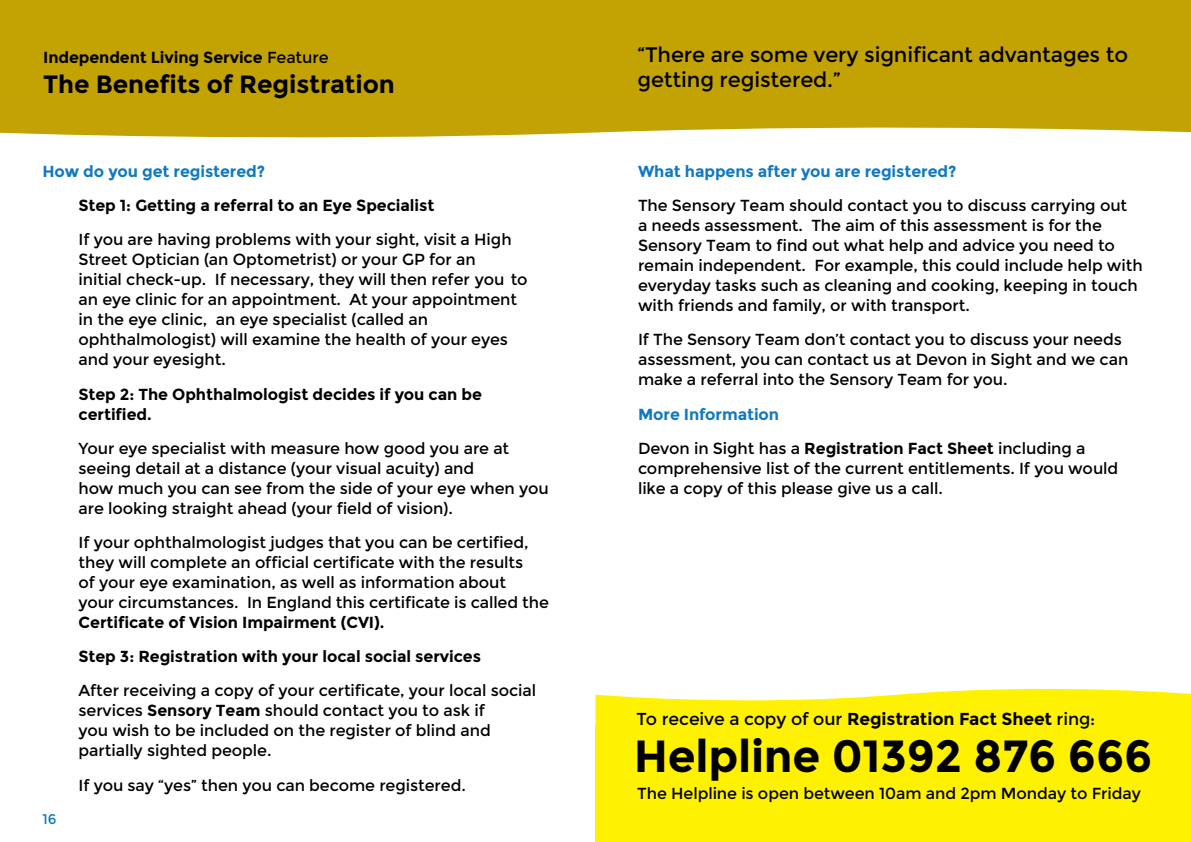
<style>
.page{position:relative;width:1191px;height:842px;background:#fff}
.page>*{position:absolute;margin:0;border:0;box-sizing:border-box;transform-origin:0 0}
.t1{font:700 45px "Montserrat";letter-spacing:-.005em;color:#000}
.t2{font:700 25px "Montserrat";letter-spacing:-.005em;color:#000}
.t3{font:21px/25.2px "Montserrat";letter-spacing:-.005em;color:#000}
.t4{font:17.3px "Montserrat";letter-spacing:-.005em;color:#000}
.t5{font:16px/20px "Montserrat";letter-spacing:-.005em;color:#000}
.t6{font:700 16px/20px "Montserrat";letter-spacing:-.005em;color:#000}
.t7{font:700 16px "Montserrat";letter-spacing:-.005em;color:#1079bf}
.t8{font:14px "Montserrat";color:#1079bf}
.s1{font-weight:400}
.s2{font-weight:700}
.s3{font-weight:700;color:#1079bf}
</style>
<div class="page">
<div style="left:0;top:0;width:1191px;height:109px;background:#c3a204"></div>
<svg style="left:0;top:109px;width:1191px;height:29px;fill:#c2a204"></svg>
<div style="left:595px;top:725px;width:596px;height:117px;background:#fff200"></div>
<svg style="left:595px;top:688px;width:596px;height:37px"></svg>
<p class="t6" style="left:43px;top:48px;width:287px">Independent Living Service <span class="s1">Feature</span></p>
<h2 class="t2" style="left:43px;top:69px;width:353px">The Benefits of Registration</h2>
<p class="t7" style="left:43px;top:162px;width:224px">How do you get registered?</p>
<p class="t6" style="left:79px;top:196px;width:357px">Step 1: Getting a referral to an Eye Specialist</p>
<p class="t5" style="left:79px;top:230px;width:450px">If you are having problems with your sight, visit a High Street Optician (an Optometrist) or your GP for an<br>initial check-up. If necessary, they will then refer you to an eye clinic for an appointment. At your appointment in the eye clinic, an eye specialist (called an ophthalmologist) will examine the health of your eyes and your eyesight.</p>
<p class="t6" style="left:79px;top:384px;width:405px">Step 2: The Ophthalmologist decides if you can be certified.</p>
<p class="t5" style="left:79px;top:438px;width:472px">Your eye specialist with measure how good you are at seeing detail at a distance (your visual acuity) and<br>how much you can see from the side of your eye when you are looking straight ahead (your field of vision).</p>
<p class="t5" style="left:79px;top:532px;width:472px">If your ophthalmologist judges that you can be certified, they will complete an official certificate with the results<br>of your eye examination, as well as information about<br>your circumstances. In England this certificate is called the</p>
<p class="t6" style="left:79px;top:605px;width:404px;line-height:34.2px">Certificate of Vision Impairment (CVI).<br>Step 3: Registration with your local social services</p>
<p class="t5" style="left:79px;top:681px;width:459px">After receiving a copy of your certificate, your local social services <span class="s2">Sensory Team</span> should contact you to ask if<br>you wish to be included on the register of blind and partially sighted people.</p>
<p class="t5" style="left:79px;top:775px;width:389px">If you say “yes” then you can become registered.</p>
<p class="t8" style="left:43px;top:811px;width:15px">16</p>
<h3 class="t3" style="left:637px;top:42px;width:492px">“There are some very significant advantages to getting registered.”</h3>
<p class="t7" style="left:638px;top:162px;width:320px">What happens after you are registered?</p>
<p class="t5" style="left:638px;top:196px;width:506px">The Sensory Team should contact you to discuss carrying out<br>a needs assessment. The aim of this assessment is for the Sensory Team to find out what help and advice you need to remain independent. For example, this could include help with everyday tasks such as cleaning and cooking, keeping in touch with friends and family, or with transport.</p>
<p class="t5" style="left:638px;top:330px;width:492px">If The Sensory Team don’t contact you to discuss your needs assessment, you can contact us at Devon in Sight and we can make a referral into the Sensory Team for you.</p>
<p class="t5" style="left:638px;top:397px;width:449px;line-height:34.2px"><span class="s3">More Information<br></span>Devon in Sight has a <span class="s2">Registration Fact Sheet</span> including a</p>
<p class="t5" style="left:638px;top:458px;width:482px">comprehensive list of the current entitlements. If you would like a copy of this please give us a call.</p>
<p class="t4" style="left:636px;top:709px;width:460px">To receive a copy of our <span class="s2">Registration Fact Sheet</span> ring:</p>
<h1 class="t1" style="left:634px;top:729px;width:520px">Helpline 01392 876 666</h1>
<p class="t5" style="left:637px;top:784px;width:505px">The Helpline is open between 10am and 2pm Monday to Friday</p>
</div>
